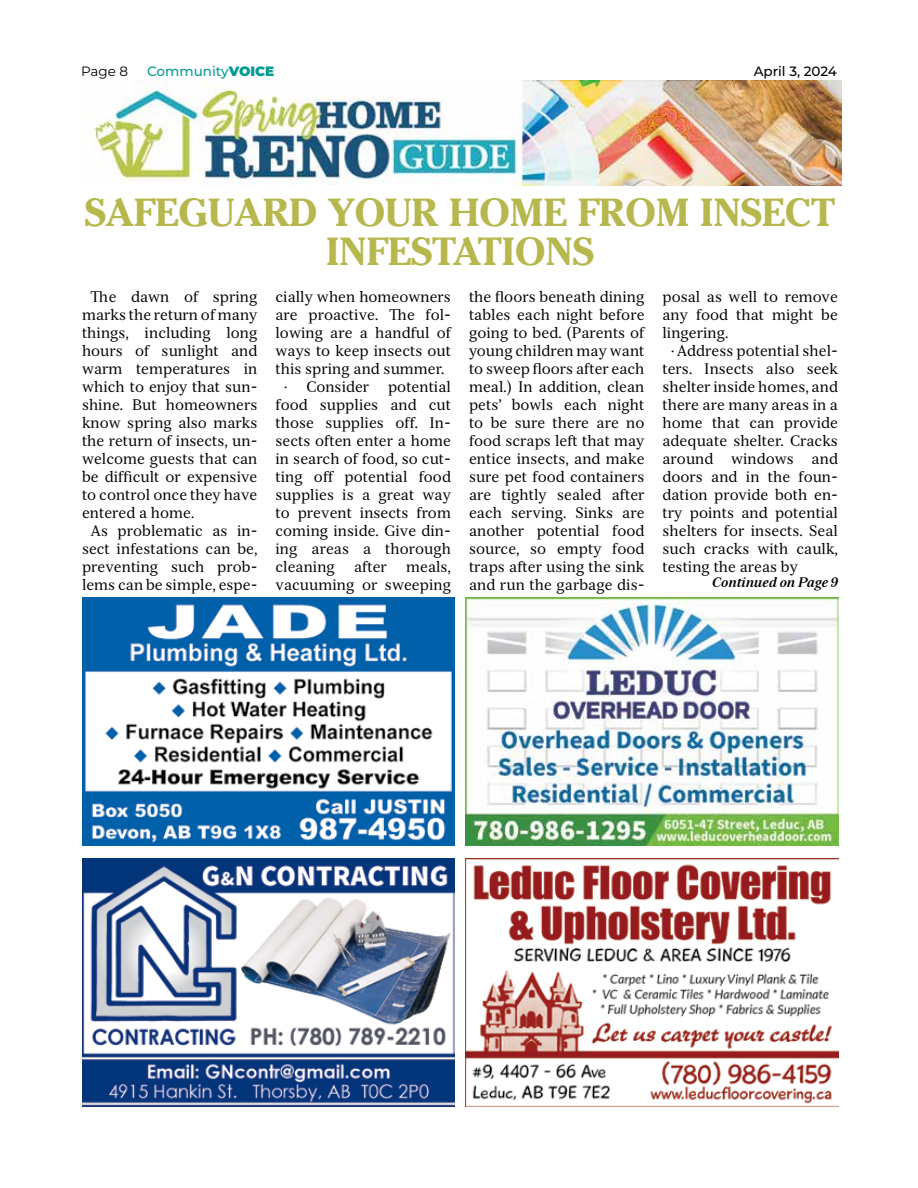
<style>
.page{position:relative;width:918px;height:1188px;background:#fff}
.page>*{position:absolute;margin:0;border:0;box-sizing:border-box;transform-origin:0 0}
.t1{font:700 39px/39px "Cheltenham Std";color:#b6b74d;text-align:center}
.t2{font:15px/18px "Serif 12 Beta";color:#000;text-align:justify}
.t3{font:italic 700 13.5px "Serif 12 Beta";color:#000}
.t4{font:500 13.5px "Montserrat";color:#049b95}
.t5{font:500 13.5px "Montserrat";letter-spacing:-.005em;color:#000}
.t6{font:13.5px "Montserrat";color:#000}
.s1{font-weight:900}
</style>
<div class="page">
<img style="left:92px;top:81px;width:750px;height:104px">
<img style="left:465px;top:859px;width:373px;height:248px">
<img style="left:82px;top:859px;width:372px;height:248px">
<img style="left:465px;top:597px;width:373px;height:248px">
<img style="left:82px;top:597px;width:373px;height:248px">
<p class="t6" style="left:81px;top:62px;width:49px">Page 8</p>
<p class="t4" style="left:147px;top:62px;width:129px">Community<span class="s1">VOICE</span></p>
<p class="t5" style="left:754px;top:62px;width:85px">April 3, 2024</p>
<h1 class="t1" style="left:85px;top:192px;width:752px">SAFEGUARD YOUR HOME FROM INSECT<br>INFESTATIONS</h1>
<p class="t2" style="left:91px;top:287px;width:168px">The dawn of spring</p>
<p class="t2" style="left:82px;top:305px;width:177px">marks the return of many</p>
<p class="t2" style="left:82px;top:323px;width:177px">things, including long</p>
<p class="t2" style="left:82px;top:341px;width:177px">hours of sunlight and</p>
<p class="t2" style="left:82px;top:359px;width:177px">warm temperatures in</p>
<p class="t2" style="left:82px;top:377px;width:177px">which to enjoy that sun-</p>
<p class="t2" style="left:82px;top:395px;width:177px">shine. But homeowners</p>
<p class="t2" style="left:82px;top:413px;width:177px">know spring also marks</p>
<p class="t2" style="left:82px;top:431px;width:177px">the return of insects, un-</p>
<p class="t2" style="left:82px;top:449px;width:177px">welcome guests that can</p>
<p class="t2" style="left:82px;top:467px;width:177px">be difficult or expensive</p>
<p class="t2" style="left:82px;top:485px;width:177px">to control once they have</p>
<p class="t2" style="left:82px;top:503px;width:114px">entered a home.</p>
<p class="t2" style="left:91px;top:521px;width:168px">As problematic as in-</p>
<p class="t2" style="left:82px;top:539px;width:177px">sect infestations can be,</p>
<p class="t2" style="left:82px;top:557px;width:177px">preventing such prob-</p>
<p class="t2" style="left:82px;top:575px;width:177px">lems can be simple, espe-</p>
<p class="t2" style="left:276px;top:287px;width:177px">cially when homeowners</p>
<p class="t2" style="left:276px;top:305px;width:177px">are proactive. The fol-</p>
<p class="t2" style="left:276px;top:323px;width:177px">lowing are a handful of</p>
<p class="t2" style="left:276px;top:341px;width:177px">ways to keep insects out</p>
<p class="t2" style="left:276px;top:359px;width:170px">this spring and summer.</p>
<p class="t2" style="left:284px;top:377px;width:87px">· Consider</p>
<p class="t2" style="left:276px;top:377px;width:177px;text-indent:113px">potential food supplies and cut those supplies off. In&shy;sects often enter a home in search of food, so cut&shy;ting off potential food supplies is a great way to prevent insects from coming inside. Give din&shy;ing areas a thorough cleaning</p>
<p class="t2" style="left:276px;top:557px;width:177px;text-align:right">meals,<br>vacuuming or sweeping</p>
<p class="t2" style="left:354px;top:557px;width:34px">after</p>
<p class="t2" style="left:469px;top:287px;width:177px">the floors beneath dining tables each night before going to bed. (Parents of young children may want to sweep floors after each meal.) In addition, clean pets’ bowls each night to be sure there are no food scraps left that may entice insects, and make sure pet food containers are tightly sealed after each serving. Sinks are another potential food source, so empty food traps after using the sink and run the garbage dis-</p>
<p class="t2" style="left:663px;top:287px;width:177px">posal as well to remove</p>
<p class="t2" style="left:663px;top:305px;width:177px">any food that might be</p>
<p class="t2" style="left:663px;top:323px;width:67px">lingering.</p>
<p class="t2" style="left:671px;top:341px;width:168px">· Address potential shel-</p>
<p class="t2" style="left:663px;top:359px;width:177px">ters. Insects also seek</p>
<p class="t2" style="left:663px;top:377px;width:177px">shelter inside homes, and</p>
<p class="t2" style="left:663px;top:395px;width:177px">there are many areas in a</p>
<p class="t2" style="left:663px;top:413px;width:177px">home that can provide</p>
<p class="t2" style="left:663px;top:431px;width:177px">adequate shelter. Cracks</p>
<p class="t2" style="left:663px;top:449px;width:177px">around windows and</p>
<p class="t2" style="left:663px;top:467px;width:177px">doors and in the foun-</p>
<p class="t2" style="left:663px;top:485px;width:177px">dation provide both en-</p>
<p class="t2" style="left:663px;top:503px;width:177px">try points and potential</p>
<p class="t2" style="left:663px;top:521px;width:177px">shelters for insects. Seal</p>
<p class="t2" style="left:663px;top:539px;width:177px">such cracks with caulk,</p>
<p class="t2" style="left:663px;top:557px;width:137px">testing the areas by</p>
<p class="t3" style="left:712px;top:574px;width:128px">Continued on Page 9</p>
</div>
